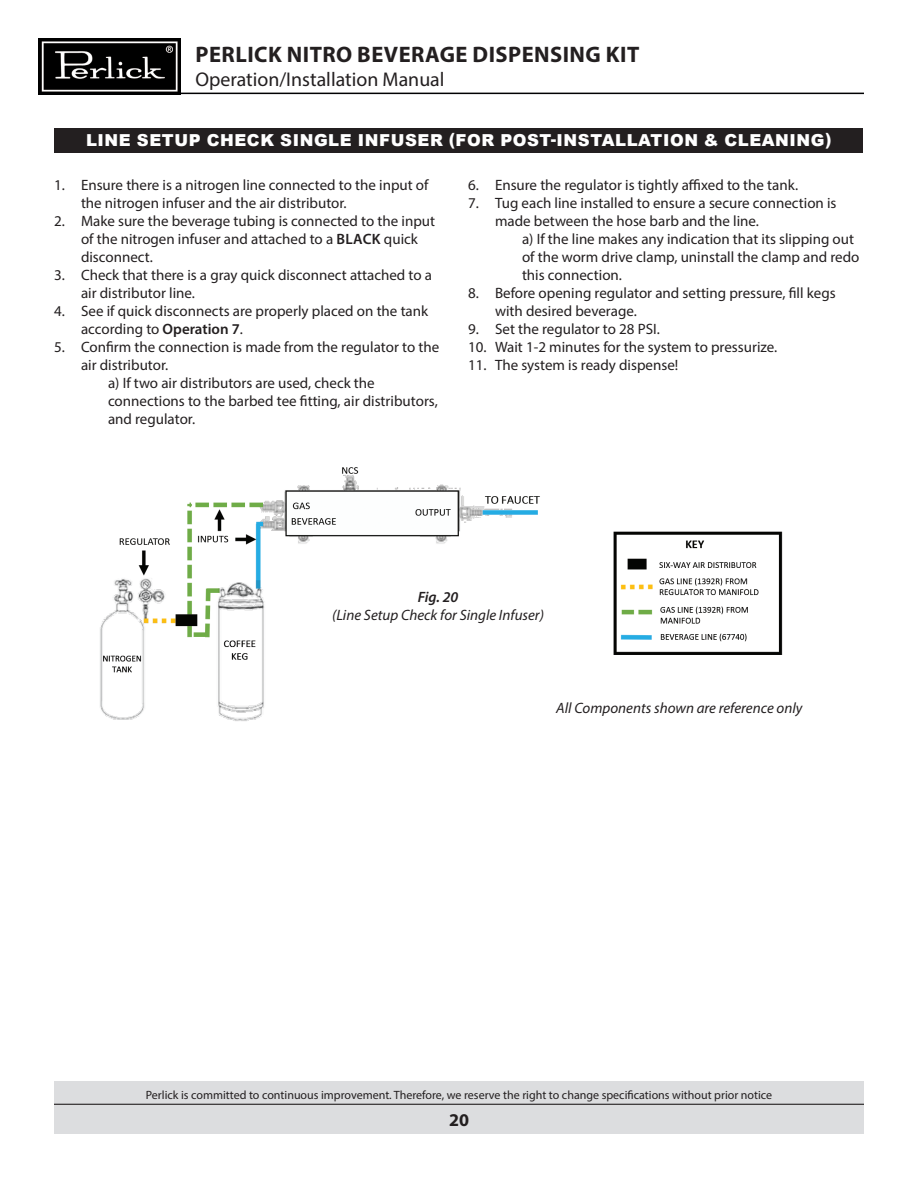
<style>
.page{position:relative;width:918px;height:1188px;background:#fff}
.page>*{position:absolute;margin:0;border:0;box-sizing:border-box;transform-origin:0 0}
.t1{font:700 22.5px "Myriad Pro";letter-spacing:.02em;color:#231f20}
.t2{font:19.95px "Myriad Pro";color:#231f20}
.t3{font:700 18px "Myriad Pro";color:#231f20}
.heading_1_Table_Whit{font:900 16.5px "Arial";letter-spacing:.035em;color:#fff}
.t4{font:15px/18px "Myriad Pro";color:#231f20}
.t5{font:italic 15px "Myriad Pro";color:#231f20}
.t6{font:italic 600 15px "Myriad Pro";color:#231f20}
.t7{font:12px "Myriad Pro";color:#231f20}
.s1{font-weight:600}
</style>
<div class="page">
<img style="left:39px;top:39px;width:141px;height:54px">
<hr style="left:39px;top:93px;width:825px;height:1px;background:#000002">
<div style="left:54px;top:1081px;width:810px;height:53px;background:#dcdddf"></div>
<hr style="left:54px;top:1104px;width:810px;height:1px;background:#231f20">
<div style="left:54px;top:129px;width:809px;height:24px;background:#231f20"></div>
<img style="left:100px;top:467px;width:683px;height:254px">
<div style="left:532px;top:702px;width:294px;height:40px;background:#fff"></div>
<div style="left:291px;top:591px;width:294px;height:60px;background:#fff"></div>
<h1 class="t1" style="left:196px;top:40px;width:445px">PERLICK NITRO BEVERAGE DISPENSING KIT</h1>
<h2 class="t2" style="left:195px;top:67px;width:251px">Operation/Installation Manual</h2>
<p class="heading_1_Table_Whit" style="left:86px;top:128px;width:747px">LINE SETUP CHECK SINGLE INFUSER (FOR POST-INSTALLATION &amp; CLEANING)</p>
<p class="t4" style="left:81px;top:176px;width:349px;text-indent:-27px">1. Ensure there is a nitrogen line connected to the input of the nitrogen infuser and the air distributor.</p>
<p class="t4" style="left:81px;top:212px;width:356px;text-indent:-27px">2. Make sure the beverage tubing is connected to the input of the nitrogen infuser and attached to a <span class="s1">BLACK</span> quick disconnect.</p>
<p class="t4" style="left:81px;top:266px;width:353px;text-indent:-27px">3. Check that there is a gray quick disconnect attached to a air distributor line.</p>
<p class="t4" style="left:81px;top:302px;width:349px;text-indent:-27px">4. See if quick disconnects are properly placed on the tank according to <span class="s1">Operation 7</span>.</p>
<p class="t4" style="left:81px;top:338px;width:360px;text-indent:-27px">5. Confirm the connection is made from the regulator to the air distributor.</p>
<p class="t4" style="left:108px;top:374px;width:331px">a) If two air distributors are used, check the connections to the barbed tee fitting, air distributors, and regulator.</p>
<p class="t4" style="left:468px;top:176px;width:332px">6. Ensure the regulator is tightly affixed to the tank.</p>
<p class="t4" style="left:495px;top:194px;width:343px;text-indent:-27px">7. Tug each line installed to ensure a secure connection is made between the hose barb and the line.</p>
<p class="t4" style="left:522px;top:230px;width:339px">a) If the line makes any indication that its slipping out of the worm drive clamp, uninstall the clamp and redo this connection.</p>
<p class="t4" style="left:495px;top:284px;width:342px;text-indent:-27px">8. Before opening regulator and setting pressure, fill kegs with desired beverage.</p>
<p class="t4" style="left:468px;top:320px;width:193px">9. Set the regulator to 28 PSI.</p>
<p class="t4" style="left:468px;top:338px;width:311px">10. Wait 1-2 minutes for the system to pressurize.</p>
<p class="t4" style="left:468px;top:356px;width:212px">11. The system is ready dispense!</p>
<p class="t6" style="left:418px;top:588px;width:42px">Fig. 20</p>
<p class="t5" style="left:332px;top:606px;width:213px">(Line Setup Check for Single Infuser)</p>
<p class="t5" style="left:556px;top:699px;width:248px">All Components shown are reference only</p>
<p class="t7" style="left:146px;top:1087px;width:628px">Perlick is committed to continuous improvement. Therefore, we reserve the right to change specifications without prior notice</p>
<p class="t3" style="left:449px;top:1108px;width:21px">20</p>
</div>
